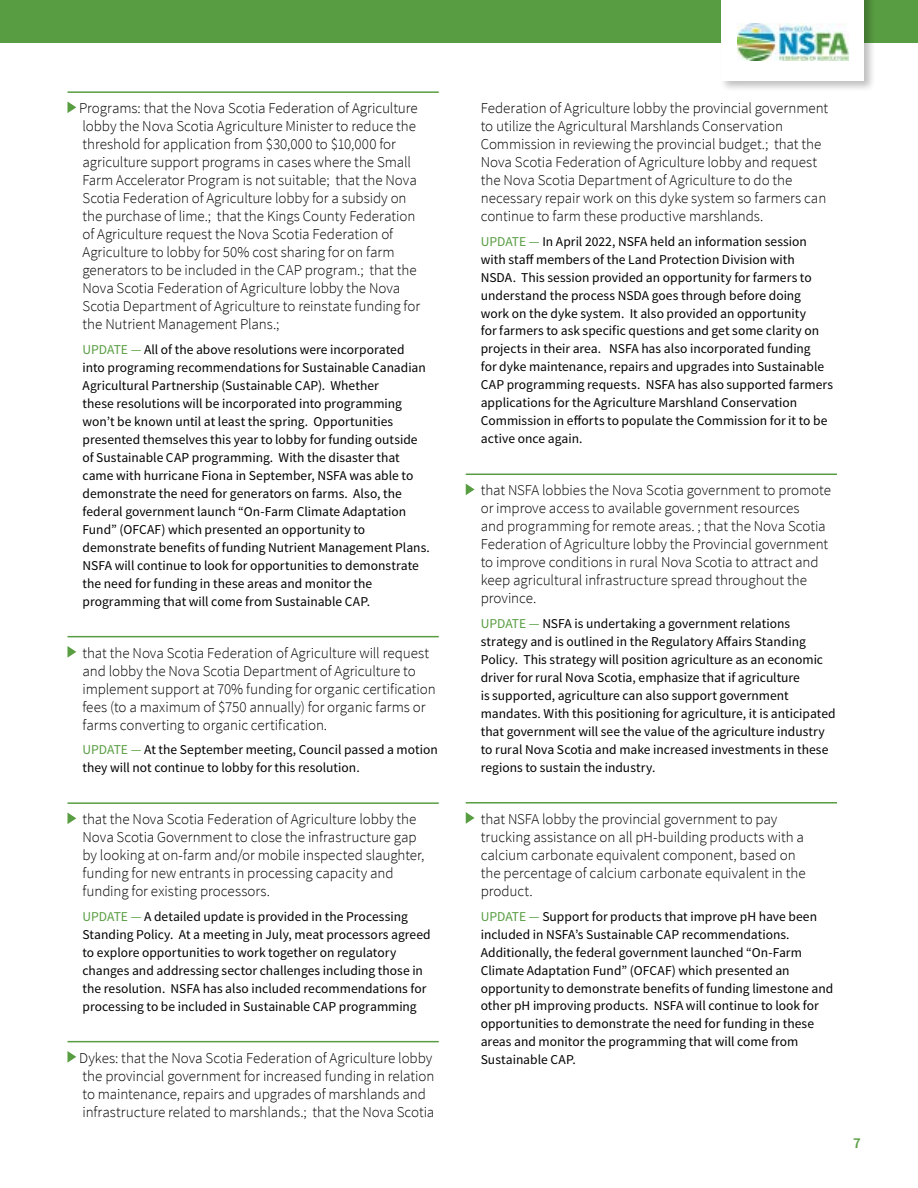
<style>
.page{position:relative;width:918px;height:1188px;background:#fff}
.page>*{position:absolute;margin:0;border:0;box-sizing:border-box;transform-origin:0 0}
.t1{font:300 15px/18px "Source Sans Pro";letter-spacing:-.005em;color:#000}
.t2{font:600 15px "Source Sans Pro";color:#589d41}
.t3{font:13.5px/18px "Source Sans Pro";color:#000}
.s1{color:#589d41}
</style>
<div class="page">
<div style="left:0;top:0;width:918px;height:43px;background:#589d41"></div>
<div style="left:719px;top:0;width:156px;height:92px;background:#000;opacity:.25"></div>
<div style="left:722px;top:0;width:142px;height:81px;background:#fff"></div>
<img style="left:738px;top:24px;width:110px;height:37px">
<hr style="left:68px;top:91px;width:371px;height:2px;background:#589d41">
<hr style="left:68px;top:636px;width:371px;height:1px;background:#589d41">
<hr style="left:68px;top:802px;width:371px;height:2px;background:#589d41">
<hr style="left:68px;top:1041px;width:371px;height:1px;background:#589d41">
<svg style="left:67px;top:102px;width:9px;height:11px"></svg>
<svg style="left:67px;top:646px;width:9px;height:12px"></svg>
<svg style="left:67px;top:813px;width:9px;height:11px"></svg>
<svg style="left:67px;top:1051px;width:9px;height:12px"></svg>
<hr style="left:466px;top:474px;width:371px;height:1px;background:#589d41">
<hr style="left:466px;top:802px;width:371px;height:2px;background:#589d41">
<svg style="left:466px;top:484px;width:9px;height:11px"></svg>
<svg style="left:466px;top:812px;width:9px;height:12px"></svg>
<p class="t1" style="left:79px;top:99px;width:342px">Programs: that the Nova Scotia Federation of Agriculture lobby the Nova Scotia Agriculture Minister to reduce the threshold for application from $30,000 to $10,000 for agriculture support programs in cases where the Small Farm Accelerator Program is not suitable; that the Nova Scotia Federation of Agriculture lobby for a subsidy on the purchase of lime.; that the Kings County Federation of Agriculture request the Nova Scotia Federation of Agriculture to lobby for 50% cost sharing for on farm generators to be included in the CAP program.; that the Nova Scotia Federation of Agriculture lobby the Nova Scotia Department of Agriculture to reinstate funding for the Nutrient Management Plans.;</p>
<p class="t3" style="left:82px;top:341px;width:349px"><span class="s1">UPDATE —</span> All of the above resolutions were incorporated into programing recommendations for Sustainable Canadian Agricultural Partnership (Sustainable CAP). Whether<br>these resolutions will be incorporated into programming won’t be known until at least the spring. Opportunities presented themselves this year to lobby for funding outside of Sustainable CAP programming. With the disaster that came with hurricane Fiona in September, NSFA was able to demonstrate the need for generators on farms. Also, the federal government launch “On-Farm Climate Adaptation Fund” (OFCAF) which presented an opportunity to demonstrate benefits of funding Nutrient Management Plans.<br>NSFA will continue to look for opportunities to demonstrate the need for funding in these areas and monitor the programming that will come from Sustainable CAP.</p>
<p class="t1" style="left:83px;top:644px;width:355px">that the Nova Scotia Federation of Agriculture will request and lobby the Nova Scotia Department of Agriculture to implement support at 70% funding for organic certification fees (to a maximum of $750 annually) for organic farms or farms converting to organic certification.</p>
<p class="t3" style="left:82px;top:741px;width:357px"><span class="s1">UPDATE —</span> At the September meeting, Council passed a motion they will not continue to lobby for this resolution.</p>
<p class="t1" style="left:83px;top:810px;width:343px">that the Nova Scotia Federation of Agriculture lobby the Nova Scotia Government to close the infrastructure gap by looking at on-farm and/or mobile inspected slaughter, funding for new entrants in processing capacity and funding for existing processors.</p>
<p class="t3" style="left:82px;top:908px;width:350px"><span class="s1">UPDATE —</span> A detailed update is provided in the Processing Standing Policy. At a meeting in July, meat processors agreed to explore opportunities to work together on regulatory changes and addressing sector challenges including those in the resolution. NSFA has also included recommendations for processing to be included in Sustainable CAP programming</p>
<p class="t1" style="left:79px;top:1049px;width:357px">Dykes: that the Nova Scotia Federation of Agriculture lobby the provincial government for increased funding in relation to maintenance, repairs and upgrades of marshlands and infrastructure related to marshlands.; that the Nova Scotia</p>
<p class="t1" style="left:481px;top:99px;width:349px">Federation of Agriculture lobby the provincial government to utilize the Agricultural Marshlands Conservation Commission in reviewing the provincial budget.; that the Nova Scotia Federation of Agriculture lobby and request the Nova Scotia Department of Agriculture to do the necessary repair work on this dyke system so farmers can continue to farm these productive marshlands.</p>
<p class="t3" style="left:481px;top:232px;width:354px"><span class="s1">UPDATE —</span> In April 2022, NSFA held an information session with staff members of the Land Protection Division with NSDA. This session provided an opportunity for farmers to understand the process NSDA goes through before doing<br>work on the dyke system. It also provided an opportunity<br>for farmers to ask specific questions and get some clarity on projects in their area. NSFA has also incorporated funding<br>for dyke maintenance, repairs and upgrades into Sustainable CAP programming requests. NSFA has also supported farmers applications for the Agriculture Marshland Conservation Commission in efforts to populate the Commission for it to be active once again.</p>
<p class="t1" style="left:481px;top:481px;width:352px">that NSFA lobbies the Nova Scotia government to promote or improve access to available government resources<br>and programming for remote areas. ; that the Nova Scotia Federation of Agriculture lobby the Provincial government to improve conditions in rural Nova Scotia to attract and keep agricultural infrastructure spread throughout the province.</p>
<p class="t3" style="left:481px;top:615px;width:356px"><span class="s1">UPDATE —</span> NSFA is undertaking a government relations strategy and is outlined in the Regulatory Affairs Standing Policy. This strategy will position agriculture as an economic driver for rural Nova Scotia, emphasize that if agriculture<br>is supported, agriculture can also support government mandates. With this positioning for agriculture, it is anticipated that government will see the value of the agriculture industry to rural Nova Scotia and make increased investments in these regions to sustain the industry.</p>
<p class="t1" style="left:481px;top:810px;width:326px">that NSFA lobby the provincial government to pay trucking assistance on all pH-building products with a calcium carbonate equivalent component, based on the percentage of calcium carbonate equivalent in the product.</p>
<p class="t3" style="left:481px;top:907px;width:354px"><span class="s1">UPDATE —</span> Support for products that improve pH have been included in NSFA’s Sustainable CAP recommendations.<br>Additionally, the federal government launched “On-Farm Climate Adaptation Fund” (OFCAF) which presented an opportunity to demonstrate benefits of funding limestone and other pH improving products. NSFA will continue to look for opportunities to demonstrate the need for funding in these areas and monitor the programming that will come from Sustainable CAP.</p>
<p class="t2" style="left:853px;top:1133px;width:9px">7</p>
</div>
